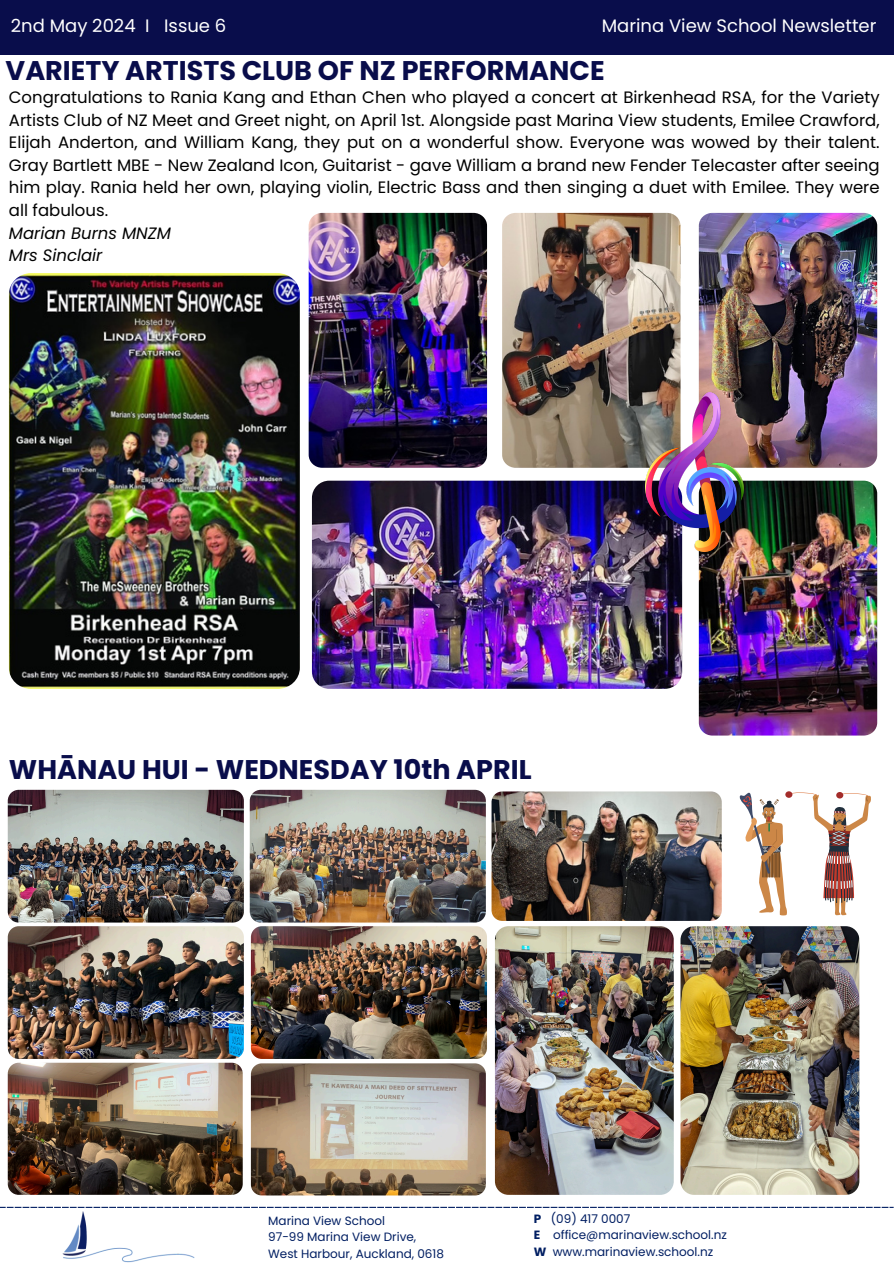
<style>
.page{position:relative;width:894px;height:1264px;background:#fff}
.page>*{position:absolute;margin:0;border:0;box-sizing:border-box;transform-origin:0 0}
.t1{font:700 27px "Poppins";color:#090d4b}
.t2{font:18px "Poppins";color:#fff}
.t3{font:16.5px/22.5px "Poppins";color:#000}
.t4{font:12px "Poppins";color:#001e62}
.s1{font-style:italic}
.s2{font-weight:700}
</style>
<div class="page">
<div style="left:0;top:0;width:893px;height:55px;background:#090d4b"></div>
<img style="left:52px;top:1207px;width:152px;height:56px">
<svg style="left:0;top:1206px;width:893px;height:1px"></svg>
<img style="left:312px;top:480px;width:370px;height:209px;border-radius:17px">
<img style="left:8px;top:1062px;width:235px;height:132px;border-radius:11px">
<img style="left:495px;top:926px;width:178px;height:268px;border-radius:14px">
<img style="left:308px;top:213px;width:179px;height:254px;border-radius:13px">
<img style="left:502px;top:213px;width:178px;height:254px;border-radius:13px">
<img style="left:698px;top:213px;width:178px;height:254px;border-radius:13px">
<img style="left:698px;top:480px;width:178px;height:255px;border-radius:13px">
<img style="left:9px;top:273px;width:291px;height:415px;border-radius:22px">
<img style="left:251px;top:1063px;width:234px;height:132px;border-radius:11px">
<img style="left:8px;top:926px;width:236px;height:132px;border-radius:11px">
<img style="left:251px;top:926px;width:236px;height:132px;border-radius:11px">
<img style="left:491px;top:791px;width:230px;height:129px;border-radius:11px">
<img style="left:645px;top:393px;width:98px;height:158px">
<img style="left:680px;top:926px;width:179px;height:268px;border-radius:14px">
<img style="left:8px;top:789px;width:236px;height:133px;border-radius:11px">
<img style="left:250px;top:789px;width:235px;height:133px;border-radius:11px">
<svg style="left:739px;top:791px;width:132px;height:125px"></svg>
<p class="t2" style="left:11px;top:13px;width:217px">2nd May 2024 I Issue 6</p>
<p class="t2" style="left:601px;top:13px;width:276px">Marina View School Newsletter</p>
<p class="t1" style="left:6px;top:52px;width:600px">VARIETY ARTISTS CLUB OF NZ PERFORMANCE</p>
<p class="t3" style="left:9px;top:86px;width:872px">Congratulations to Rania Kang and Ethan Chen who played a concert at Birkenhead RSA, for the Variety Artists Club of NZ Meet and Greet night, on April 1st. Alongside past Marina View students, Emilee Crawford, Elijah Anderton, and William Kang, they put on a wonderful show. Everyone was wowed by their talent.<br>Gray Bartlett MBE - New Zealand Icon, Guitarist - gave William a brand new Fender Telecaster after seeing him play. Rania held her own, playing violin, Electric Bass and then singing a duet with Emilee. They were all fabulous.<br><span class="s1">Marian Burns MNZM<br>Mrs Sinclair</span></p>
<p class="t1" style="left:9px;top:750px;width:524px">WHĀNAU HUI - WEDNESDAY 10th APRIL</p>
<h3 class="t4" style="left:268px;top:1211px;width:118px">Marina View School</h3>
<h1 class="t4" style="left:268px;top:1227px;width:149px">97-99 Marina View Drive,</h1>
<h3 class="t4" style="left:268px;top:1244px;width:177px">West Harbour, Auckland, 0618</h3>
<p class="t4" style="left:533px;top:1210px;width:98px"><span class="s2">P</span> (09) 417 0007</p>
<p class="t4" style="left:533px;top:1226px;width:195px"><span class="s2">E</span> office@marinaview.school.nz</p>
<p class="t4" style="left:533px;top:1243px;width:181px"><span class="s2">W</span> www.marinaview.school.nz</p>
</div>
